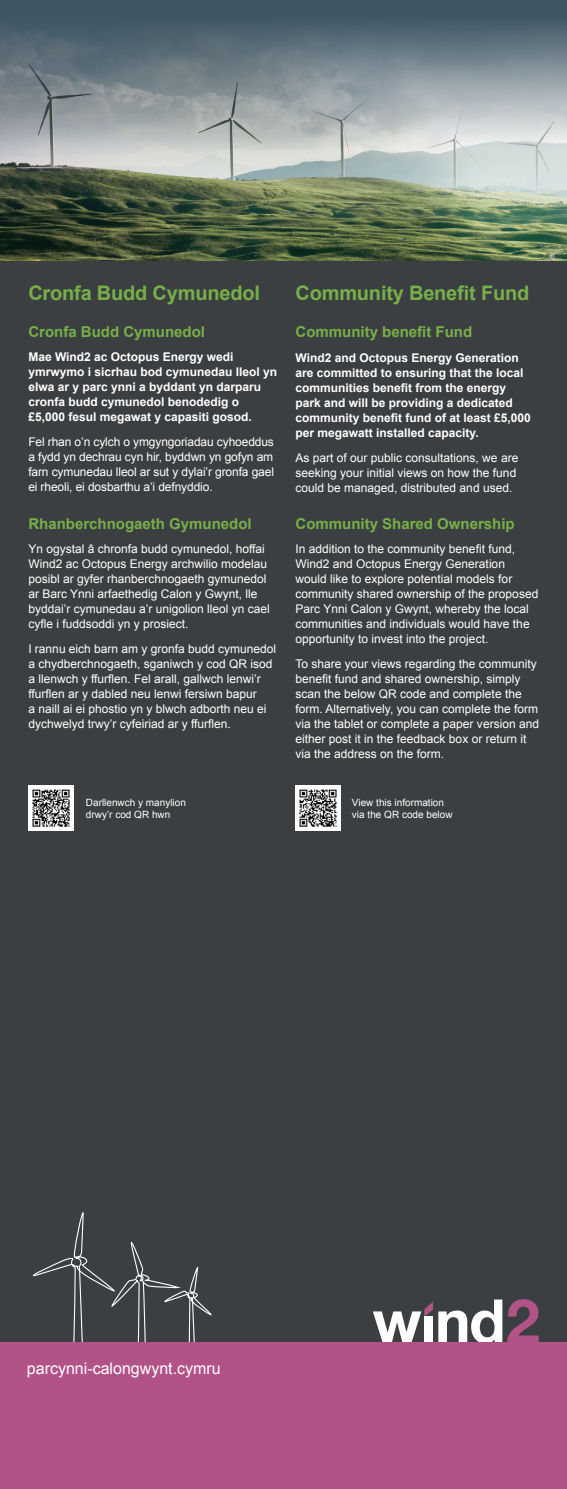
<style>
.page{position:relative;width:567px;height:1489px;background:#fff}
.page>*{position:absolute;margin:0;border:0;box-sizing:border-box;transform-origin:0 0}
.t1{font:700 20px "Arial";letter-spacing:-.01em;color:#77b048}
.t2{font:16px "Arial";color:#fff}
.t3{font:700 15px "Arial";color:#77b048}
.t4{font:12px/15px "Arial";color:#fff}
.t5{font:700 12px/15px "Arial";color:#fff}
.t6{font:10px/12px "Arial";color:#fff}
</style>
<div class="page">
<div style="left:0;top:0;width:567px;height:1488px;background:#3c3f41"></div>
<img style="left:28px;top:785px;width:46px;height:45px">
<img style="left:295px;top:785px;width:45px;height:45px">
<img style="left:0;top:163px;width:567px;height:97px">
<svg style="left:0;top:0;width:567px;height:163px;background:#849197"></svg>
<svg style="left:32px;top:1211px;width:507px;height:131px"></svg>
<div style="left:0;top:1342px;width:567px;height:146px;background:#b25387"></div>
<p class="t1" style="left:28px;top:280px;width:233px">Cronfa Budd Cymunedol</p>
<p class="t1" style="left:296px;top:280px;width:235px">Community Benefit Fund</p>
<p class="t3" style="left:28px;top:322px;width:178px">Cronfa Budd Cymunedol</p>
<p class="t3" style="left:296px;top:322px;width:178px">Community benefit Fund</p>
<p class="t5" style="left:28px;top:350px;width:250px">Mae Wind2 ac Octopus Energy wedi ymrwymo i sicrhau bod cymunedau lleol yn elwa ar y parc ynni a byddant yn darparu cronfa budd cymunedol benodedig o £5,000 fesul megawat y capasiti gosod.</p>
<p class="t4" style="left:28px;top:434px;width:247px;text-align:justify">Fel rhan o’n cylch o ymgyngoriadau cyhoeddus a fydd yn dechrau cyn hir, byddwn yn gofyn am farn cymunedau lleol ar sut y dylai’r gronfa gael ei rheoli, ei dosbarthu a’i defnyddio.</p>
<p class="t5" style="left:296px;top:350px;width:237px">Wind2 and Octopus Energy Generation are committed to ensuring that the local communities benefit from the energy park and will be providing a dedicated community benefit fund of at least £5,000 per megawatt installed capacity.</p>
<p class="t4" style="left:296px;top:450px;width:224px">As part of our public consultations, we are seeking your initial views on how the fund could be managed, distributed and used.</p>
<p class="t3" style="left:28px;top:513px;width:225px">Rhanberchnogaeth Gymunedol</p>
<p class="t3" style="left:296px;top:513px;width:221px">Community Shared Ownership</p>
<p class="t4" style="left:28px;top:541px;width:243px">Yn ogystal â chronfa budd cymunedol, hoffai Wind2 ac Octopus Energy archwilio modelau posibl ar gyfer rhanberchnogaeth gymunedol ar Barc Ynni arfaethedig Calon y Gwynt, lle byddai’r cymunedau a’r unigolion lleol yn cael cyfle i fuddsoddi yn y prosiect.</p>
<p class="t4" style="left:28px;top:641px;width:249px">I rannu eich barn am y gronfa budd cymunedol a chydberchnogaeth, sganiwch y cod QR isod a llenwch y ffurflen. Fel arall, gallwch lenwi’r ffurflen ar y dabled neu lenwi fersiwn bapur<br>a naill ai ei phostio yn y blwch adborth neu ei dychwelyd trwy’r cyfeiriad ar y ffurflen.</p>
<p class="t4" style="left:296px;top:541px;width:244px">In addition to the community benefit fund, Wind2 and Octopus Energy Generation would like to explore potential models for community shared ownership of the proposed Parc Ynni Calon y Gwynt, whereby the local communities and individuals would have the opportunity to invest into the project.</p>
<p class="t4" style="left:296px;top:656px;width:245px">To share your views regarding the community benefit fund and shared ownership, simply scan the below QR code and complete the form. Alternatively, you can complete the form via the tablet or complete a paper version and either post it in the feedback box or return it via the address on the form.</p>
<p class="t6" style="left:86px;top:796px;width:102px">Darllenwch y manylion drwy’r cod QR hwn</p>
<p class="t6" style="left:352px;top:796px;width:102px">View this information via the QR code below</p>
<p class="t2" style="left:27px;top:1357px;width:195px">parcynni-calongwynt.cymru</p>
</div>
